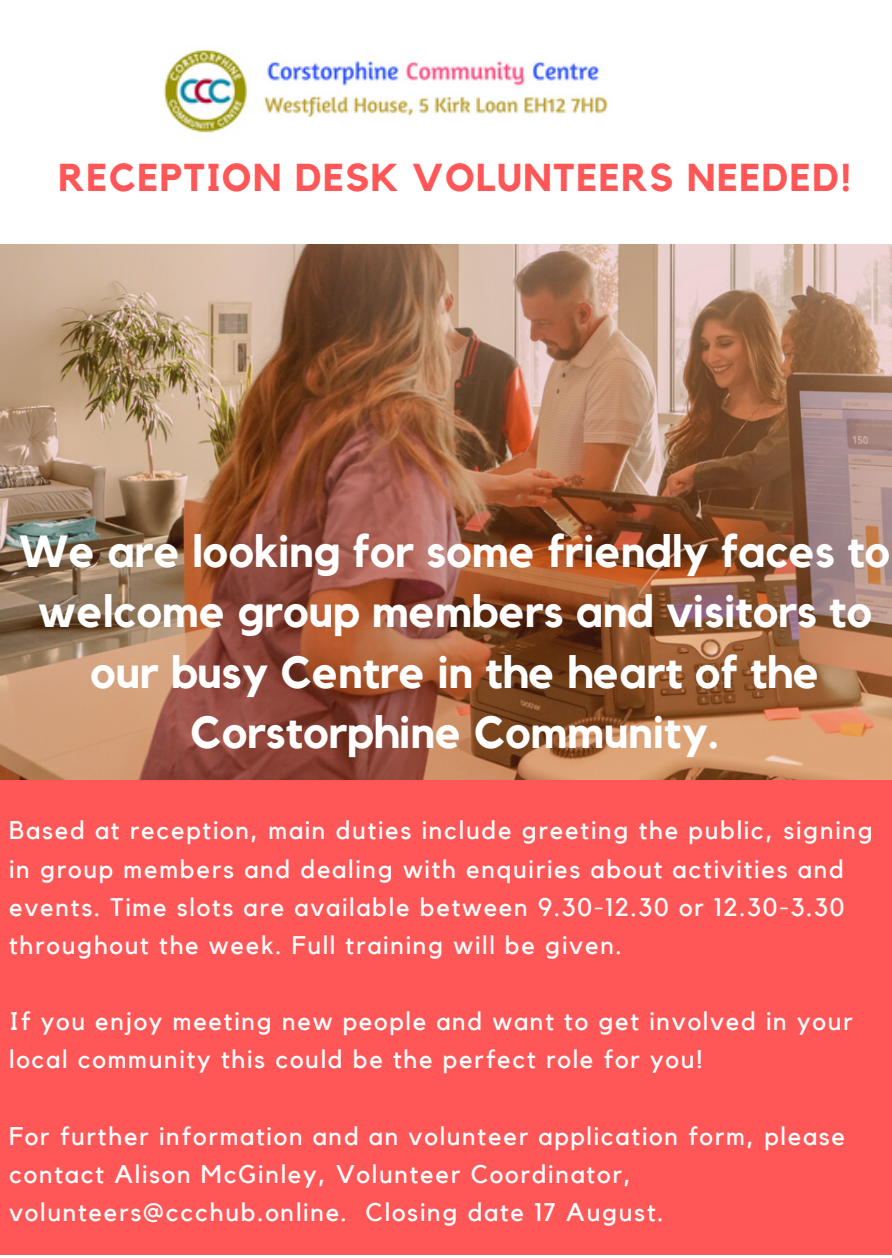
<style>
.page{position:relative;width:892px;height:1258px;background:#fff}
.page>*{position:absolute;margin:0;border:0;box-sizing:border-box;transform-origin:0 0}
.t1{font:700 45px/60.6px "Kollektif";color:#fff;text-align:center}
.t2{font:700 38.7px "Kollektif";letter-spacing:.04em;color:#ff5757}
.t3{font:25.5px/38.1px "Kollektif";letter-spacing:.07em;color:#fff}
</style>
<div class="page">
<div style="left:0;top:0;width:891px;height:1255px;background:#ff5757"></div>
<img style="left:0;top:243px;width:891px;height:536px">
<div style="left:0;top:0;width:891px;height:243px;background:#fff"></div>
<img style="left:163px;top:49px;width:445px;height:84px">
<h2 class="t2" style="left:58px;top:160px;width:794px">RECEPTION DESK VOLUNTEERS NEEDED!</h2>
<h1 class="t1" style="left:19px;top:522px;width:872px">We are looking for some friendly faces to welcome group members and visitors to our busy Centre in the heart of the Corstorphine Community.</h1>
<p class="t3" style="left:9px;top:812px;width:865px">Based at reception, main duties include greeting the public, signing in group members and dealing with enquiries about activities and events. Time slots are available between 9.30-12.30 or 12.30-3.30 throughout the week. Full training will be given.</p>
<p class="t3" style="left:9px;top:1003px;width:844px">If you enjoy meeting new people and want to get involved in your local community this could be the perfect role for you!</p>
<p class="t3" style="left:9px;top:1117px;width:837px">For further information and an volunteer application form, please contact Alison McGinley, Volunteer Coordinator, volunteers@ccchub.online. Closing date 17 August.</p>
</div>
